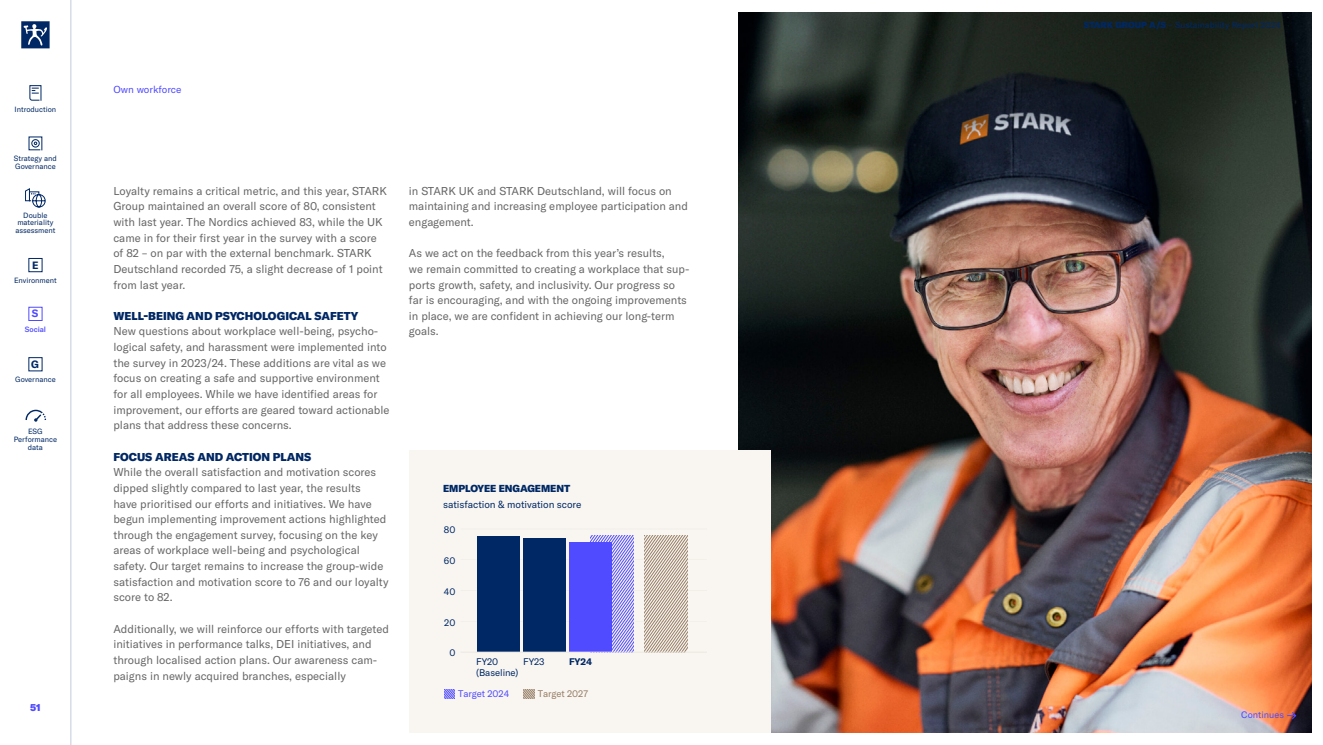
<style>
.page{position:relative;width:1323px;height:745px;background:#fff}
.page>*{position:absolute;margin:0;border:0;box-sizing:border-box;transform-origin:0 0}
.t1{font:11.25px/15.6px "GT America";color:#666}
.t2{font:900 11.25px "GT America";color:#002864}
.t3{font:700 10.5px "GT America";color:#002864}
.t4{font:700 10.5px "GT America";color:#504bff}
.t5{font:10px "GT America";letter-spacing:-.005em;color:#002864}
.t6{font:900 10px "GT America";letter-spacing:-.005em;color:#002864}
.t7{font:10px "GT America";color:#504bff}
.t8{font:900 10px "GT America";color:#504bff}
.t9{font:9.5px/11.4px "GT America";letter-spacing:-.005em;color:#002864}
.t10{font:9.5px "GT America";letter-spacing:-.005em;color:#504bff}
.t11{font:9.5px "GT America";letter-spacing:-.005em;color:#967d64}
.t12{font:700 9.5px "GT America";color:#002864}
.t13{font:9.25px "GT America";color:#504bff}
.t14{font:8.75px "GT America";color:#002864}
.t15{font:7.5px/7.8px "GT America";color:#002864;text-align:center}
.t16{font:500 7.5px "GT America";color:#504bff}
.s1{font-weight:900}
</style>
<div class="page">
<img style="left:739px;top:12px;width:572px;height:720px">
<div style="left:409px;top:450px;width:362px;height:282px;background:#f9f6f2"></div>
<hr style="left:461px;top:620px;width:246px;height:1px;background:#ebe6de">
<hr style="left:461px;top:590px;width:246px;height:1px;background:#ebe6de">
<hr style="left:461px;top:559px;width:246px;height:1px;background:#ebe6de">
<hr style="left:461px;top:528px;width:246px;height:1px;background:#ebe6de">
<div style="left:569px;top:542px;width:43px;height:109px;background:#504bff"></div>
<div style="left:523px;top:538px;width:43px;height:113px;background:#002864"></div>
<div style="left:477px;top:536px;width:42px;height:115px;background:#002864"></div>
<svg style="left:644px;top:535px;width:43px;height:116px"></svg>
<svg style="left:591px;top:535px;width:42px;height:116px"></svg>
<svg style="left:444px;top:689px;width:11px;height:9px"></svg>
<svg style="left:524px;top:689px;width:10px;height:9px"></svg>
<hr style="left:461px;top:651px;width:246px;height:1px;background:#ebe6de">
<svg style="left:1286px;top:710px;width:11px;height:10px"></svg>
<hr style="left:71px;top:0;width:1px;height:744px;background:#002864">
<svg style="left:21px;top:21px;width:29px;height:27px"></svg>
<svg style="left:28px;top:136px;width:15px;height:15px"></svg>
<svg style="left:29px;top:85px;width:13px;height:16px"></svg>
<div style="left:28px;top:306px;width:15px;height:15px;border:1px solid #504bff"></div>
<div style="left:28px;top:258px;width:15px;height:14px;border:1px solid #002864"></div>
<svg style="left:25px;top:188px;width:21px;height:20px"></svg>
<svg style="left:25px;top:409px;width:22px;height:13px"></svg>
<p class="t15" style="left:15px;top:105px;width:43px">Introduction</p>
<p class="t15" style="left:14px;top:155px;width:45px;text-align:left">Strategy and<br>Governance</p>
<p class="t15" style="left:15px;top:211px;width:42px">Double materiality assessment</p>
<p class="t3" style="left:32px;top:258px;width:8px">E</p>
<p class="t15" style="left:14px;top:276px;width:44px">Environment</p>
<p class="t4" style="left:32px;top:307px;width:8px">S</p>
<p class="t16" style="left:25px;top:324px;width:23px">Social</p>
<p class="t3" style="left:31px;top:357px;width:9px">G</p>
<p class="t15" style="left:15px;top:375px;width:42px">Governance</p>
<p class="t15" style="left:14px;top:427px;width:45px">ESG<br>Performance data</p>
<p class="t8" style="left:30px;top:700px;width:12px">51</p>
<p class="t7" style="left:113px;top:83px;width:70px">Own workforce</p>
<p class="t1" style="left:113px;top:183px;width:275px">Loyalty remains a critical metric, and this year, STARK Group maintained an overall score of 80, consistent with last year. The Nordics achieved 83, while the UK came in for their first year in the survey with a score of 82 – on par with the external benchmark. STARK Deutschland recorded 75, a slight decrease of 1 point from last year.</p>
<p class="t2" style="left:113px;top:308px;width:247px">WELL-BEING AND PSYCHOLOGICAL SAFETY</p>
<p class="t1" style="left:113px;top:323px;width:278px">New questions about workplace well-being, psycho&shy;logical safety, and harassment were implemented into the survey in 2023/24. These additions are vital as we focus on creating a safe and supportive environment for all employees. While we have identified areas for improvement, our efforts are geared toward actionable plans that address these concerns.</p>
<p class="t2" style="left:113px;top:449px;width:200px">FOCUS AREAS AND ACTION PLANS</p>
<p class="t1" style="left:113px;top:464px;width:277px">While the overall satisfaction and motivation scores dipped slightly compared to last year, the results<br>have prioritised our efforts and initiatives. We have begun implementing improvement actions highlighted through the engagement survey, focusing on the key areas of workplace well-being and psychological safety. Our target remains to increase the group-wide satisfaction and motivation score to 76 and our loyalty score to 82.</p>
<p class="t1" style="left:113px;top:620px;width:277px">Additionally, we will reinforce our efforts with targeted initiatives in performance talks, DEI initiatives, and through localised action plans. Our awareness cam&shy;paigns in newly acquired branches, especially</p>
<p class="t1" style="left:409px;top:183px;width:281px">in STARK UK and STARK Deutschland, will focus on maintaining and increasing employee participation and engagement.</p>
<p class="t1" style="left:409px;top:245px;width:282px">As we act on the feedback from this year’s results,<br>we remain committed to creating a workplace that sup&shy;ports growth, safety, and inclusivity. Our progress so far is encouraging, and with the ongoing improvements in place, we are confident in achieving our long-term goals.</p>
<p class="t6" style="left:443px;top:481px;width:129px">EMPLOYEE ENGAGEMENT</p>
<p class="t5" style="left:443px;top:497px;width:140px">satisfaction &amp; motivation score</p>
<p class="t9" style="left:444px;top:524px;width:13px">80</p>
<p class="t9" style="left:444px;top:554px;width:13px">60</p>
<p class="t9" style="left:444px;top:585px;width:13px">40</p>
<p class="t9" style="left:444px;top:616px;width:13px">20</p>
<p class="t9" style="left:449px;top:647px;width:8px">0</p>
<p class="t9" style="left:476px;top:655px;width:44px">FY20 (Baseline)</p>
<p class="t9" style="left:523px;top:655px;width:23px">FY23</p>
<p class="t12" style="left:569px;top:655px;width:25px">FY24</p>
<p class="t10" style="left:458px;top:687px;width:53px">Target 2024</p>
<p class="t11" style="left:538px;top:687px;width:52px">Target 2027</p>
<p class="t14" style="left:1084px;top:20px;width:198px"><span class="s1">STARK GROUP A/S</span> – Sustainability Report 2024</p>
<p class="t13" style="left:1241px;top:709px;width:44px">Continues</p>
</div>
